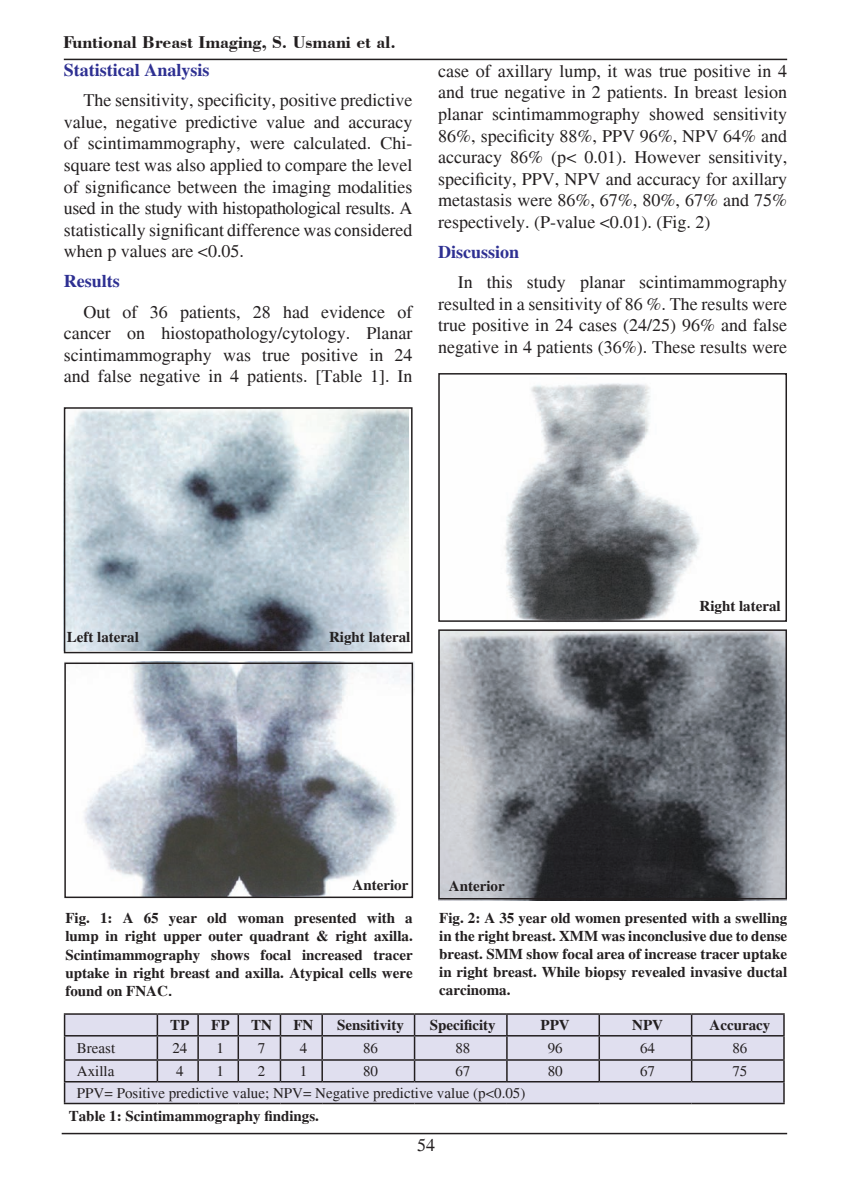
<style>
.page{position:relative;width:851px;height:1191px;background:#fff}
.page>*{position:absolute;margin:0;border:0;box-sizing:border-box;transform-origin:0 0}
.t1{font:18px/21.6px "Times";color:#231f20;text-align:justify}
.t2{font:700 18px "Bodoni BT";color:#231f20}
.t3{font:700 15px/18px "Times";color:#231f20;text-align:justify}
.t4{font:15px/23.4px "Times";color:#231f20}
.s1{font-weight:700;color:#2e3092}
.s2{font-family:"Arial"}
.s3{font-weight:700}
</style>
<div class="page">
<hr style="left:64px;top:59px;width:723px;height:1px;background:#231f20">
<hr style="left:62px;top:1132px;width:725px;height:2px;background:#231f20">
<img style="left:84px;top:661px;width:330px;height:235px">
<img style="left:438px;top:632px;width:348px;height:268px">
<img style="left:504px;top:377px;width:283px;height:245px">
<img style="left:67px;top:410px;width:342px;height:240px">
<div style="left:65px;top:1014px;width:718px;height:88px;background:#e0dfef"></div>
<hr style="left:64px;top:1013px;width:93px;height:1px;background:#231f20">
<hr style="left:157px;top:1013px;width:41px;height:1px;background:#231f20">
<hr style="left:198px;top:1013px;width:40px;height:1px;background:#231f20">
<hr style="left:197px;top:1014px;width:2px;height:21px;background:#231f20">
<hr style="left:238px;top:1013px;width:42px;height:1px;background:#231f20">
<hr style="left:237px;top:1014px;width:2px;height:21px;background:#231f20">
<hr style="left:280px;top:1013px;width:42px;height:1px;background:#231f20">
<hr style="left:322px;top:1013px;width:92px;height:1px;background:#231f20">
<hr style="left:321px;top:1014px;width:2px;height:21px;background:#231f20">
<hr style="left:414px;top:1013px;width:93px;height:1px;background:#231f20">
<hr style="left:507px;top:1013px;width:92px;height:1px;background:#231f20">
<hr style="left:599px;top:1013px;width:92px;height:1px;background:#231f20">
<hr style="left:598px;top:1014px;width:2px;height:21px;background:#231f20">
<hr style="left:691px;top:1013px;width:93px;height:1px;background:#231f20">
<hr style="left:690px;top:1014px;width:2px;height:21px;background:#231f20">
<hr style="left:64px;top:1035px;width:93px;height:1px;background:#231f20">
<hr style="left:157px;top:1035px;width:41px;height:1px;background:#231f20">
<hr style="left:198px;top:1035px;width:40px;height:1px;background:#231f20">
<hr style="left:197px;top:1036px;width:2px;height:23px;background:#231f20">
<hr style="left:238px;top:1035px;width:42px;height:1px;background:#231f20">
<hr style="left:237px;top:1036px;width:2px;height:23px;background:#231f20">
<hr style="left:280px;top:1035px;width:42px;height:1px;background:#231f20">
<hr style="left:322px;top:1035px;width:92px;height:1px;background:#231f20">
<hr style="left:321px;top:1036px;width:2px;height:23px;background:#231f20">
<hr style="left:414px;top:1035px;width:93px;height:1px;background:#231f20">
<hr style="left:507px;top:1035px;width:92px;height:1px;background:#231f20">
<hr style="left:599px;top:1035px;width:92px;height:1px;background:#231f20">
<hr style="left:598px;top:1036px;width:2px;height:23px;background:#231f20">
<hr style="left:691px;top:1035px;width:93px;height:1px;background:#231f20">
<hr style="left:690px;top:1036px;width:2px;height:23px;background:#231f20">
<hr style="left:64px;top:1059px;width:93px;height:1px;background:#231f20">
<hr style="left:157px;top:1059px;width:41px;height:1px;background:#231f20">
<svg style="left:157px;top:1014px;width:1px;height:67px"></svg>
<hr style="left:198px;top:1059px;width:40px;height:1px;background:#231f20">
<hr style="left:197px;top:1060px;width:2px;height:21px;background:#231f20">
<hr style="left:238px;top:1059px;width:42px;height:1px;background:#231f20">
<hr style="left:237px;top:1060px;width:2px;height:21px;background:#231f20">
<hr style="left:280px;top:1059px;width:42px;height:1px;background:#231f20">
<svg style="left:280px;top:1014px;width:1px;height:67px"></svg>
<hr style="left:322px;top:1059px;width:92px;height:1px;background:#231f20">
<hr style="left:321px;top:1060px;width:2px;height:21px;background:#231f20">
<hr style="left:414px;top:1059px;width:93px;height:1px;background:#231f20">
<svg style="left:414px;top:1014px;width:1px;height:67px"></svg>
<hr style="left:507px;top:1059px;width:92px;height:1px;background:#231f20">
<svg style="left:506px;top:1014px;width:1px;height:67px"></svg>
<hr style="left:599px;top:1059px;width:92px;height:1px;background:#231f20">
<hr style="left:598px;top:1060px;width:2px;height:21px;background:#231f20">
<hr style="left:691px;top:1059px;width:93px;height:1px;background:#231f20">
<hr style="left:690px;top:1060px;width:2px;height:21px;background:#231f20">
<hr style="left:64px;top:1081px;width:93px;height:1px;background:#231f20">
<svg style="left:64px;top:1014px;width:1px;height:88px"></svg>
<hr style="left:157px;top:1081px;width:41px;height:1px;background:#231f20">
<hr style="left:198px;top:1081px;width:40px;height:1px;background:#231f20">
<hr style="left:238px;top:1081px;width:42px;height:1px;background:#231f20">
<hr style="left:280px;top:1081px;width:42px;height:1px;background:#231f20">
<hr style="left:322px;top:1081px;width:92px;height:1px;background:#231f20">
<hr style="left:414px;top:1081px;width:93px;height:1px;background:#231f20">
<hr style="left:507px;top:1081px;width:92px;height:1px;background:#231f20">
<hr style="left:599px;top:1081px;width:92px;height:1px;background:#231f20">
<hr style="left:691px;top:1081px;width:93px;height:1px;background:#231f20">
<svg style="left:783px;top:1014px;width:1px;height:88px"></svg>
<hr style="left:64px;top:1102px;width:93px;height:2px;background:#231f20">
<hr style="left:157px;top:1102px;width:41px;height:2px;background:#231f20">
<hr style="left:198px;top:1102px;width:40px;height:2px;background:#231f20">
<hr style="left:238px;top:1102px;width:42px;height:2px;background:#231f20">
<hr style="left:280px;top:1102px;width:42px;height:2px;background:#231f20">
<hr style="left:322px;top:1102px;width:92px;height:2px;background:#231f20">
<hr style="left:414px;top:1102px;width:93px;height:2px;background:#231f20">
<hr style="left:507px;top:1102px;width:92px;height:2px;background:#231f20">
<hr style="left:599px;top:1102px;width:92px;height:2px;background:#231f20">
<hr style="left:691px;top:1102px;width:93px;height:2px;background:#231f20">
<div style="left:64px;top:407px;width:348px;height:246px;border:2px solid #231f20"></div>
<div style="left:64px;top:662px;width:349px;height:236px;border:2px solid #231f20"></div>
<div style="left:438px;top:373px;width:348px;height:249px;border:2px solid #231f20"></div>
<div style="left:438px;top:629px;width:348px;height:270px;border:2px solid #231f20"></div>
<p class="t2" style="left:63px;top:31px;width:334px">Funtional Breast Imaging, S. Usmani et al.</p>
<p class="t1" style="left:83px;top:55px;width:331px;line-height:30.2px;text-indent:-20px"><span class="s1">Statistical Analysis<br></span>The sensitivity, specificity, positive predictive</p>
<p class="t1" style="left:64px;top:111px;width:350px">value, negative predictive value and accuracy of scintimammography, were calculated. Chi&shy;square test was also applied to compare the level of significance between the imaging modalities used in the study with histopathological results. A statistically significant difference was considered when p values are &lt;0.05.</p>
<p class="t1" style="left:83px;top:266px;width:330px;line-height:30.2px;text-indent:-20px"><span class="s1">Results<br></span>Out of 36 patients, 28 had evidence of</p>
<p class="t1" style="left:64px;top:322px;width:350px">cancer on hiostopathology/cytology. Planar scintimammography was true positive in 24 and false negative in 4 patients. [Table 1]. In</p>
<p class="t1" style="left:438px;top:60px;width:350px">case of axillary lump, it was true positive in 4 and true negative in 2 patients. In breast lesion planar scintimammography showed sensitivity 86%, specificity 88%, PPV 96%, NPV 64% and accuracy 86% (p&lt; 0.01). However sensitivity, specificity, PPV, NPV and accuracy for axillary metastasis were 86%, 67%, 80%, 67% and 75% respectively. (P-value &lt;0.01). (Fig. 2)</p>
<p class="t1" style="left:457px;top:237px;width:331px;line-height:30.2px;text-indent:-20px"><span class="s1">Discussion<br></span>In this study planar scintimammography</p>
<p class="t1" style="left:438px;top:293px;width:350px">resulted in a sensitivity of 86 %. The results were true positive in 24 cases (24/25) 96% and false negative in 4 patients (36%). These results were</p>
<p class="t3" style="left:67px;top:628px;width:74px">Left lateral</p>
<p class="t3" style="left:329px;top:628px;width:83px">Right lateral</p>
<p class="t3" style="left:699px;top:597px;width:83px">Right lateral</p>
<p class="t3" style="left:352px;top:876px;width:57px">Anterior</p>
<p class="t3" style="left:65px;top:909px;width:349px">Fig. 1: A 65 year old woman presented with a lump in right upper outer quadrant &amp; right axilla.<br>Scintimammography shows focal increased tracer uptake in right breast and axilla. Atypical cells were found on FNAC<span class="s2">.</span></p>
<p class="t3" style="left:449px;top:877px;width:57px">Anterior</p>
<p class="t3" style="left:439px;top:909px;width:349px">Fig. 2: A 35 year old women presented with a swelling in the right breast. XMM was inconclusive due to dense breast. SMM show focal area of increase tracer uptake in right breast. While biopsy revealed invasive ductal carcinoma.</p>
<p class="t3" style="left:170px;top:1016px;width:21px">TP</p>
<p class="t3" style="left:211px;top:1016px;width:20px">FP</p>
<p class="t3" style="left:251px;top:1016px;width:22px">TN</p>
<p class="t3" style="left:293px;top:1016px;width:21px">FN</p>
<p class="t3" style="left:337px;top:1016px;width:68px">Sensitivity</p>
<p class="t3" style="left:430px;top:1016px;width:67px">Specificity</p>
<p class="t3" style="left:540px;top:1016px;width:31px">PPV</p>
<p class="t3" style="left:632px;top:1016px;width:32px">NPV</p>
<p class="t3" style="left:709px;top:1016px;width:62px">Accuracy</p>
<p class="t4" style="left:77px;top:1036px;width:40px">Breast</p>
<p class="t4" style="left:172px;top:1036px;width:16px">24</p>
<p class="t4" style="left:216px;top:1036px;width:9px">1</p>
<p class="t4" style="left:258px;top:1036px;width:9px">7</p>
<p class="t4" style="left:300px;top:1036px;width:9px">4</p>
<p class="t4" style="left:363px;top:1036px;width:16px">86</p>
<p class="t4" style="left:455px;top:1036px;width:16px">88</p>
<p class="t4" style="left:547px;top:1036px;width:16px">96</p>
<p class="t4" style="left:640px;top:1036px;width:16px">64</p>
<p class="t4" style="left:732px;top:1036px;width:16px">86</p>
<p class="t4" style="left:77px;top:1059px;width:39px">Axilla</p>
<p class="t4" style="left:176px;top:1059px;width:9px">4</p>
<p class="t4" style="left:216px;top:1059px;width:9px">1</p>
<p class="t4" style="left:258px;top:1059px;width:9px">2</p>
<p class="t4" style="left:300px;top:1059px;width:9px">1</p>
<p class="t4" style="left:363px;top:1059px;width:16px">80</p>
<p class="t4" style="left:455px;top:1059px;width:16px">67</p>
<p class="t4" style="left:547px;top:1059px;width:16px">80</p>
<p class="t4" style="left:640px;top:1059px;width:16px">67</p>
<p class="t4" style="left:732px;top:1059px;width:16px">75</p>
<p class="t4" style="left:69px;top:1081px;width:458px;text-indent:8px">PPV= Positive predictive value; NPV= Negative predictive value (p&lt;0.05)<br><span class="s3">Table 1: Scintimammography findings.</span></p>
<p class="t1" style="left:417px;top:1134px;width:19px">54</p>
</div>
